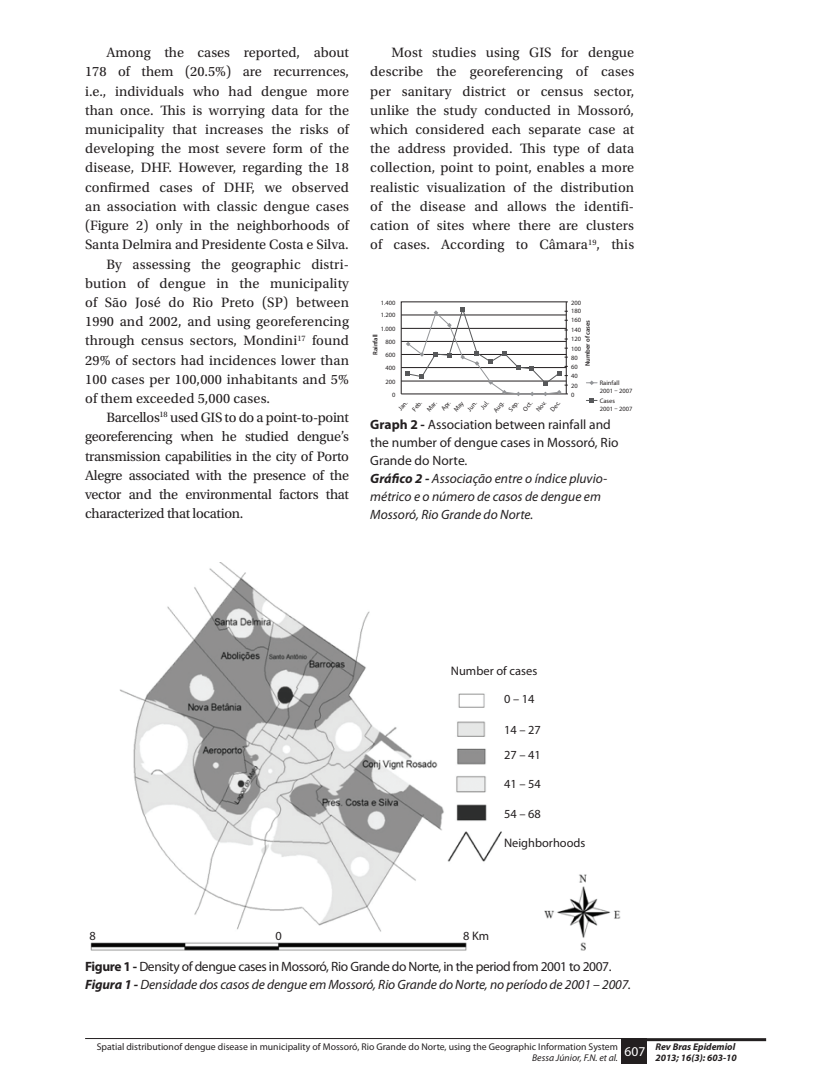
<style>
.page{position:relative;width:830px;height:1085px;background:#fff}
.page>*{position:absolute;margin:0;border:0;box-sizing:border-box;transform-origin:0 0}
._08_1_Texto{font:14.25px/19.2px "Utopia Std";color:#231f20;text-align:justify}
._09_2_Tabela_Figura{font:italic 13.5px/18px "Myriad Pro";letter-spacing:-.005em;color:#231f20}
._09_1_Tabela_Figura{font:13.5px/18px "Myriad Pro";letter-spacing:-.005em;color:#231f20}
._09_1_Tabela_Figura-2{font:13.5px "Myriad Pro";letter-spacing:-.03em;color:#231f20}
.t1{font:13.5px "Myriad Pro";color:#fff}
.t2{font:12.3px/25.8px "Myriad Pro";color:#231f20}
.t3{font:9.75px "Myriad Pro";color:#231f20}
.t4{font:italic 700 9.75px/11.7px "Myriad Pro";color:#231f20}
.t5{font:italic 9.75px "Myriad Pro";color:#231f20}
.t6{font:6.45px/9.1px "Myriad Pro";color:#231f20}
.t7{font:600 6.45px "Myriad Pro";color:#231f20}
.s1{font-weight:700}
</style>
<div class="page">
<hr style="left:85px;top:1037px;width:538px;height:1px;background:#231f20">
<hr style="left:620px;top:1037px;width:145px;height:3px;background:#231f20">
<div style="left:620px;top:1037px;width:26px;height:26px;background:#231f20"></div>
<img style="left:90px;top:562px;width:531px;height:389px">
<svg style="left:586px;top:380px;width:10px;height:5px"></svg>
<svg style="left:586px;top:398px;width:10px;height:4px"></svg>
<svg style="left:400px;top:301px;width:168px;height:95px"></svg>
<p class="_08_1_Texto" style="left:85px;top:43px;width:265px;text-indent:21px">Among the cases reported, about 178 of them (20.5%) are recurrences, i.e., individuals who had dengue more than once. This is worrying data for the municipality that increases the risks of developing the most severe form of the disease, DHF. However, regarding the 18 confirmed cases of DHF, we observed an association with classic dengue cases (Figure 2) only in the neighborhoods of Santa Delmira and Presidente Costa e Silva.</p>
<p class="_08_1_Texto" style="left:85px;top:254px;width:265px;text-indent:21px">By assessing the geographic distri&shy;bution of dengue in the municipality of São José do Rio Preto (SP) between 1990 and 2002, and using georeferencing through census sectors, Mondini<sup>17</sup> found 29% of sectors had incidences lower than 100 cases per 100,000 inhabitants and 5% of them exceeded 5,000 cases.</p>
<p class="_08_1_Texto" style="left:85px;top:408px;width:265px;text-indent:21px">Barcellos<sup>18</sup> used GIS to do a point-to-point georeferencing when he studied dengue’s transmission capabilities in the city of Porto Alegre associated with the presence of the vector and the environmental factors that characterized that location.</p>
<p class="_08_1_Texto" style="left:370px;top:43px;width:265px;text-indent:21px">Most studies using GIS for dengue describe the georeferencing of cases per sanitary district or census sector, unlike the study conducted in Mossoró, which considered each separate case at the address provided. This type of data collection, point to point, enables a more realistic visualization of the distribution of the disease and allows the identifi&shy;cation of sites where there are clusters of cases. According to Câmara<sup>19</sup>, this</p>
<p class="t6" style="left:381px;top:297px;width:16px">1.400</p>
<p class="t6" style="left:381px;top:308px;width:16px;line-height:13.2px;text-align:right">1.200<br>1.000<br>800<br>600<br>400<br>200<br>0</p>
<p class="t7" style="left:371px;top:355px;width:23px;rotate:-90deg">Rainfall</p>
<p class="t6" style="left:415px;top:399px;width:13px;line-height:11.4px;text-indent:-9px;rotate:-50deg">Feb.<br>Mar.</p>
<p class="t6" style="left:438px;top:407px;width:12px;rotate:-50deg">Apr.</p>
<p class="t6" style="left:465px;top:407px;width:12px;rotate:-50deg">Jun.</p>
<p class="t6" style="left:478px;top:405px;width:10px;rotate:-50deg">Jul.</p>
<p class="t6" style="left:491px;top:408px;width:14px;rotate:-50deg">Aug.</p>
<p class="t6" style="left:506px;top:407px;width:13px;rotate:-50deg">Sep.</p>
<p class="t6" style="left:520px;top:407px;width:12px;rotate:-50deg">Oct.</p>
<p class="t6" style="left:533px;top:408px;width:13px;rotate:-50deg">Nov.</p>
<p class="t6" style="left:547px;top:408px;width:13px;rotate:-50deg">Dec.</p>
<p class="t6" style="left:396px;top:407px;width:12px;rotate:-50deg">Jan.</p>
<p class="t6" style="left:570px;top:298px;width:11px">200</p>
<p class="t6" style="left:570px;top:306px;width:11px">180</p>
<p class="t6" style="left:570px;top:315px;width:11px">160</p>
<p class="t7" style="left:583px;top:366px;width:48px;rotate:-90deg">Number of cases</p>
<p class="t6" style="left:570px;top:325px;width:11px">140<br>120<br>100<br>80<br>60<br>40<br>20<br>0</p>
<p class="t6" style="left:599px;top:379px;width:34px;line-height:7.8px">Rainfall<br>2001 – 2007</p>
<p class="t6" style="left:599px;top:396px;width:34px;line-height:7.8px">Cases<br>2001 – 2007</p>
<p class="_09_1_Tabela_Figura" style="left:370px;top:415px;width:250px"><span class="s1">Graph 2 -</span> Association between rainfall and the number of dengue cases in Mossoró, Rio<br>Grande do Norte.</p>
<p class="_09_2_Tabela_Figura" style="left:370px;top:469px;width:238px"><span class="s1">Gráfico 2 -</span> Associação entre o índice pluvio&shy;métrico e o número de casos de dengue em<br>Mossoró, Rio Grande do Norte.</p>
<p class="t2" style="left:450px;top:658px;width:88px">Number of cases</p>
<p class="t2" style="left:504px;top:686px;width:32px">0 – 14</p>
<p class="t2" style="left:504px;top:716px;width:38px">14 – 27<br>27 – 41</p>
<p class="t2" style="left:504px;top:770px;width:38px">41 – 54</p>
<p class="t2" style="left:504px;top:800px;width:38px">54 – 68</p>
<p class="t2" style="left:504px;top:829px;width:83px">Neighborhoods</p>
<p class="t2" style="left:275px;top:922px;width:8px">0</p>
<p class="t2" style="left:463px;top:922px;width:28px">8 Km</p>
<p class="_09_1_Tabela_Figura-2" style="left:85px;top:957px;width:527px"><span class="s1">Figure 1 -</span> Density of dengue cases in Mossoró, Rio Grande do Norte, in the period from 2001 to 2007.</p>
<p class="_09_2_Tabela_Figura" style="left:85px;top:974px;width:547px"><span class="s1">Figura 1 -</span> Densidade dos casos de dengue em Mossoró, Rio Grande do Norte, no período de 2001 – 2007.</p>
<p class="t2" style="left:89px;top:922px;width:8px">8</p>
<p class="t3" style="left:97px;top:1040px;width:522px">Spatial distributionof dengue disease in municipality of Mossoró, Rio Grande do Norte, using the Geographic Information System</p>
<p class="t5" style="left:532px;top:1051px;width:87px">Bessa Júnior, F.N. et al.</p>
<p class="t4" style="left:655px;top:1040px;width:83px">Rev Bras Epidemiol<br>2013; 16(3): 603-10</p>
<p class="t1" style="left:624px;top:1043px;width:22px">607</p>
</div>
